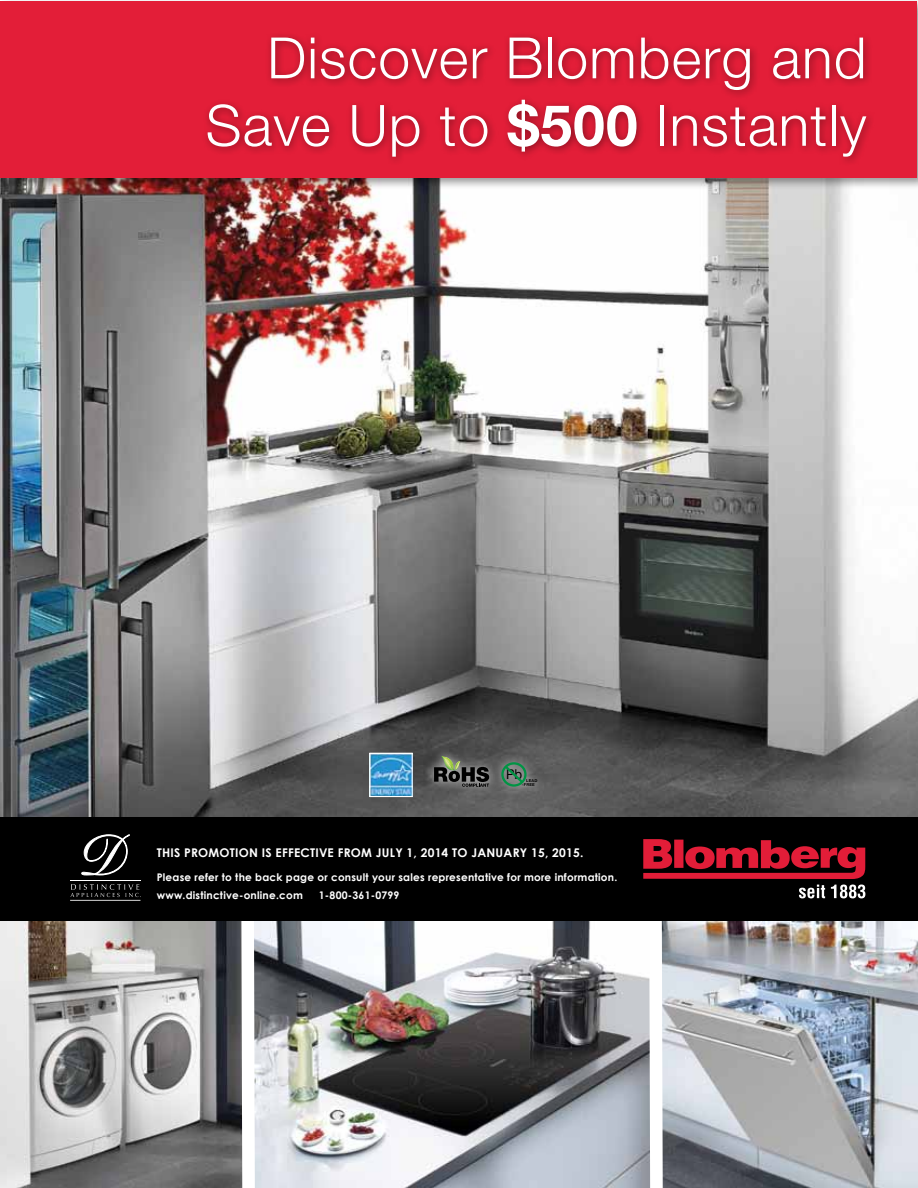
<style>
.page{position:relative;width:918px;height:1188px;background:#fff}
.page>*{position:absolute;margin:0;border:0;box-sizing:border-box;transform-origin:0 0}
.t1{font:300 57px/67.5px "Helvetica Neue";letter-spacing:.02em;color:#fff;text-align:right}
.t2{font:13.65px "Helvetica Neue LT Std";color:#000;scale:.95 1}
.t3{font:700 12px "Century Gothic";letter-spacing:.02em;color:#fff}
.t4{font:700 10.5px/18px "Century Gothic";letter-spacing:.02em;color:#fff}
.t5{font:700 4.05px/4.1px "Helvetica Neue LT Std";letter-spacing:.045em;color:#000}
.s1{font-family:"Helvetica Neue LT Std";font-weight:700}
</style>
<div class="page">
<img style="left:0;top:191px;width:918px;height:626px">
<img style="left:0;top:920px;width:235px;height:268px">
<img style="left:261px;top:920px;width:382px;height:268px">
<img style="left:669px;top:920px;width:249px;height:268px">
<svg style="left:643px;top:920px;width:26px;height:268px"></svg>
<svg style="left:235px;top:920px;width:26px;height:268px"></svg>
<div style="left:0;top:817px;width:918px;height:103px;background:#000"></div>
<svg style="left:82px;top:835px;width:48px;height:40px"></svg>
<hr style="left:70px;top:880px;width:70px;height:1px;background:#fff">
<svg style="left:70px;top:884px;width:71px;height:17px"></svg>
<svg style="left:643px;top:839px;width:222px;height:40px"></svg>
<svg style="left:799px;top:885px;width:26px;height:13px"></svg>
<svg style="left:831px;top:885px;width:34px;height:13px"></svg>
<div style="left:0;top:0;width:918px;height:191px;background:#000;opacity:.4"></div>
<div style="left:1px;top:1px;width:916px;height:177px;background:#e31e38"></div>
<div style="left:202px;top:31px;width:674px;height:136px;background:#000;opacity:.4"></div>
<img style="left:371px;top:755px;width:40px;height:40px">
<div style="left:369px;top:753px;width:44px;height:44px;border:1px solid #fff"></div>
<div style="left:424px;top:747px;width:121px;height:49px;background:#fff;opacity:.75"></div>
<svg style="left:434px;top:756px;width:55px;height:31px;background:#51544c"></svg>
<div style="left:501px;top:762px;width:26px;height:25px;border:2px solid #009444;border-radius:50%"></div>
<svg style="left:503px;top:763px;width:22px;height:22px"></svg>
<h1 class="t1" style="left:206px;top:23px;width:662px">Discover Blomberg and<br>Save Up to <span class="s1">$500</span> Instantly</h1>
<h2 class="t2" style="left:506px;top:766px;width:18px">Pb</h2>
<p class="t5" style="left:522px;top:779px;width:17px;text-indent:4px">LEAD -FREE</p>
<p class="t3" style="left:157px;top:844px;width:428px">This promotion is effective from july 1, 2014 to january 15, 2015.</p>
<p class="t4" style="left:157px;top:868px;width:462px">Please refer to the back page or consult your sales representative for more information. www.distinctive-online.com</p>
<p class="t4" style="left:319px;top:886px;width:82px">1-800-361-0799</p>
</div>
